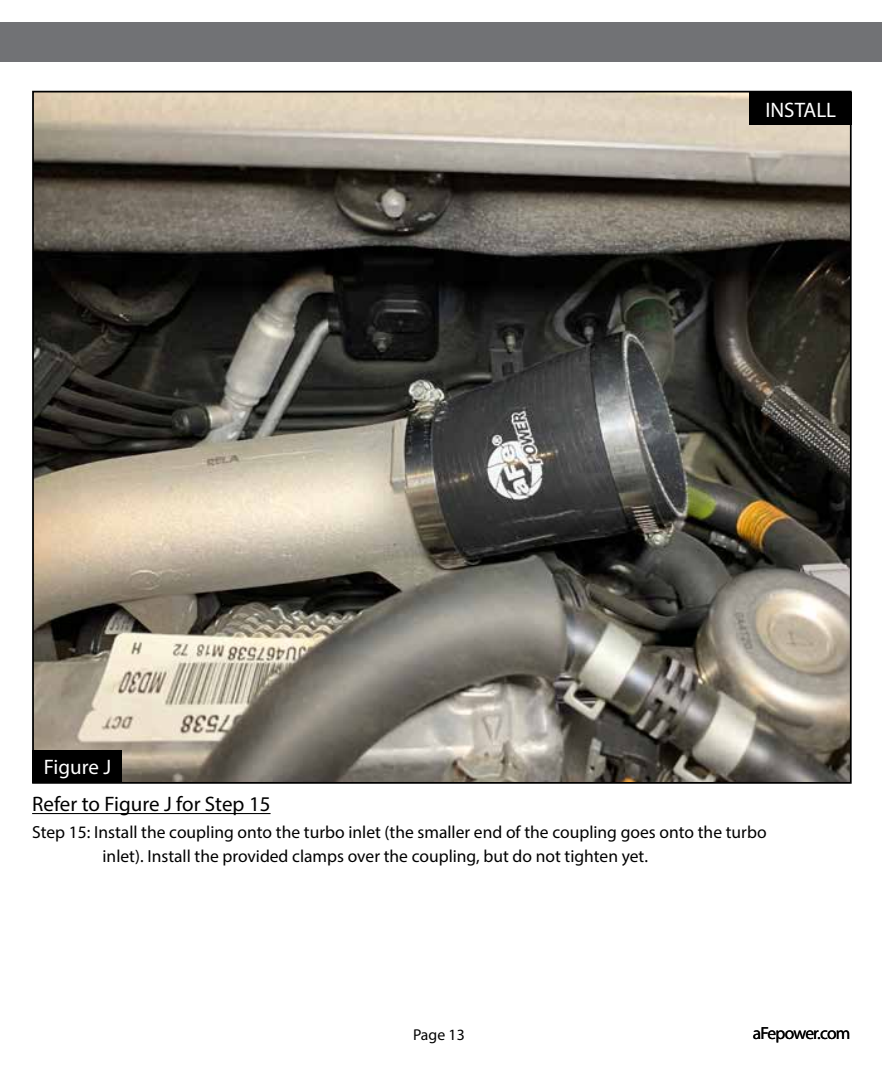
<style>
.page{position:relative;width:882px;height:1071px;background:#fff}
.page>*{position:absolute;margin:0;border:0;box-sizing:border-box;transform-origin:0 0}
.t1{font:21px "Myriad Pro";color:#000}
.t2{font:21px "Myriad Pro";color:#fff}
.t3{font:17.5px/24.5px "Myriad Pro";color:#000}
.t4{font:17.5px "Myriad Pro";letter-spacing:-.045em;color:#000}
.t5{font:15.75px "Myriad Pro";color:#000}
</style>
<div class="page">
<img style="left:35px;top:94px;width:814px;height:687px">
<div style="left:0;top:23px;width:882px;height:39px;background:#717275"></div>
<hr style="left:32px;top:813px;width:239px;height:1px;background:#000">
<div style="left:32px;top:750px;width:90px;height:33px;background:#000"></div>
<div style="left:749px;top:92px;width:103px;height:33px;background:#000"></div>
<p class="t2" style="left:44px;top:754px;width:69px">Figure J</p>
<p class="t2" style="left:765px;top:97px;width:72px">INSTALL</p>
<p class="t1" style="left:32px;top:791px;width:240px">Refer to Figure J for Step 15</p>
<p class="t3" style="left:103px;top:820px;width:666px;text-indent:-70px">Step 15: Install the coupling onto the turbo inlet (the smaller end of the coupling goes onto the turbo inlet). Install the provided clamps over the coupling, but do not tighten yet.</p>
<p class="t5" style="left:413px;top:1025px;width:53px">Page 13</p>
<p class="t4" style="left:753px;top:1023px;width:99px">aFepower.com</p>
</div>
